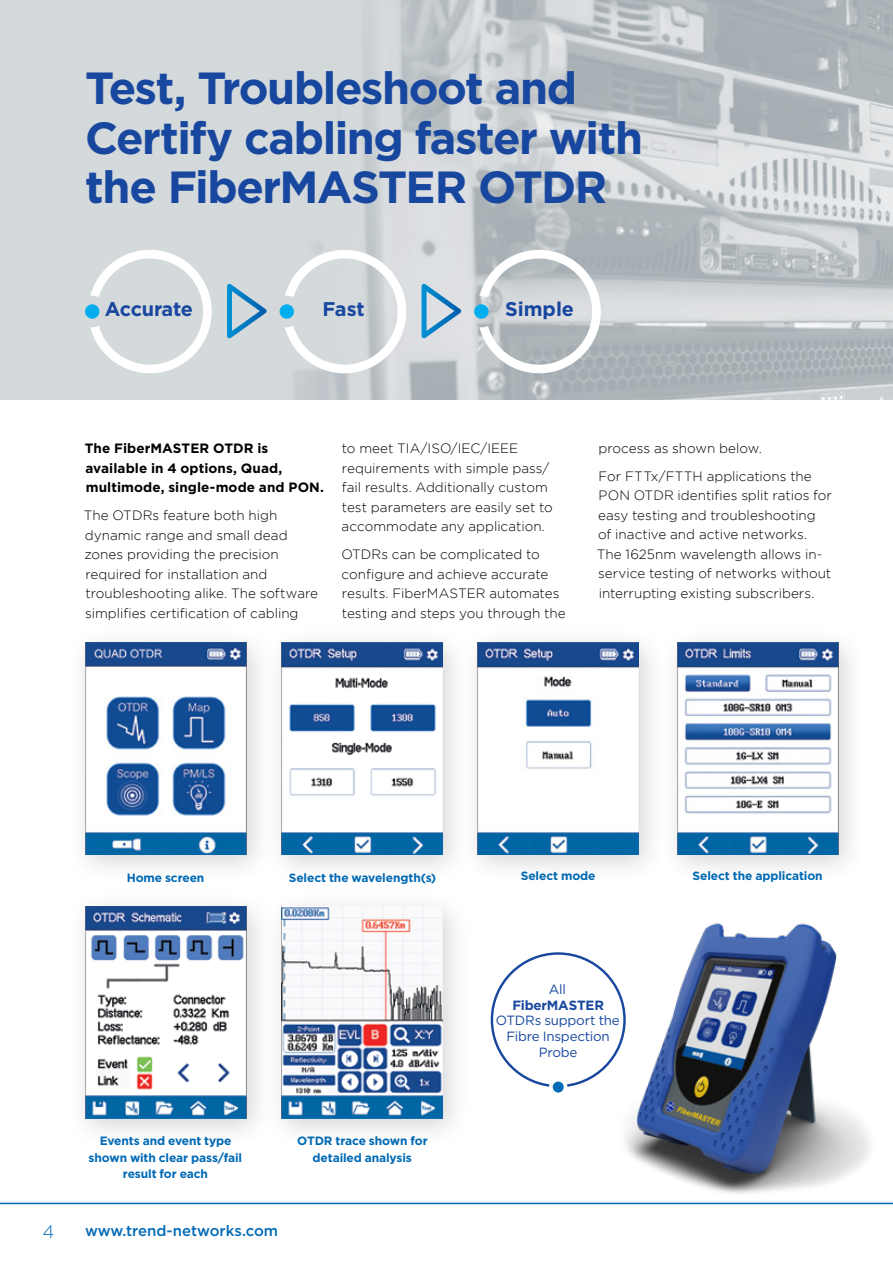
<style>
.page{position:relative;width:893px;height:1263px;background:#fff}
.page>*{position:absolute;margin:0;border:0;box-sizing:border-box;transform-origin:0 0}
.t1{font:700 45px/49.5px "Gotham";letter-spacing:-.035em;color:#17479e}
.t2{font:700 19.8px "Gotham";letter-spacing:-.01em;color:#17479e}
.t3{font:300 18px "Gotham";color:#006ab6}
.t4{font:500 15px "Gotham";color:#006ab6}
.t5{font:300 13.5px/19.5px "Gotham";color:#000}
.t6{font:700 13.5px/19.5px "Gotham";letter-spacing:.005em;color:#000}
.t7{font:13.35px/15.8px "Gotham";letter-spacing:-.02em;color:#17479e;text-align:center}
.t8{font:700 13.35px "Gotham";letter-spacing:-.015em;color:#17479e}
.t9{font:700 12px/16.5px "Gotham";letter-spacing:-.01em;color:#006ab6;text-align:center}
</style>
<div class="page">
<div style="left:0;top:0;width:893px;height:400px;background:#d4d9dc"></div>
<img style="left:279px;top:0;width:614px;height:400px">
<div style="left:66px;top:625px;width:209px;height:260px;background:#000;opacity:.17"></div>
<img style="left:85px;top:642px;width:161px;height:212px">
<div style="left:66px;top:889px;width:209px;height:260px;background:#000;opacity:.17"></div>
<img style="left:85px;top:906px;width:161px;height:212px">
<div style="left:263px;top:625px;width:209px;height:260px;background:#000;opacity:.17"></div>
<img style="left:282px;top:642px;width:161px;height:212px">
<div style="left:263px;top:889px;width:209px;height:260px;background:#000;opacity:.17"></div>
<img style="left:282px;top:906px;width:161px;height:212px">
<div style="left:459px;top:625px;width:209px;height:260px;background:#000;opacity:.17"></div>
<img style="left:478px;top:642px;width:161px;height:212px">
<div style="left:658px;top:625px;width:209px;height:260px;background:#000;opacity:.17"></div>
<img style="left:677px;top:642px;width:161px;height:212px">
<svg style="left:227px;top:284px;width:40px;height:54px"></svg>
<div style="left:85px;top:304px;width:14px;height:15px;background:#00aeef;border-radius:50%"></div>
<svg style="left:90px;top:250px;width:122px;height:123px"></svg>
<div style="left:280px;top:304px;width:14px;height:15px;background:#00aeef;border-radius:50%"></div>
<svg style="left:285px;top:250px;width:121px;height:123px"></svg>
<div style="left:474px;top:304px;width:15px;height:15px;background:#00aeef;border-radius:50%"></div>
<svg style="left:479px;top:250px;width:122px;height:123px"></svg>
<svg style="left:422px;top:284px;width:39px;height:54px"></svg>
<img style="left:595px;top:923px;width:294px;height:280px">
<div style="left:551px;top:1080px;width:15px;height:14px;background:#006ab6;border-radius:50%"></div>
<div style="left:549px;top:1078px;width:18px;height:18px;border:4px solid #fff;border-radius:50%"></div>
<hr style="left:0;top:1203px;width:893px;height:1px;background:#006ab6">
<h1 class="t1" style="left:85px;top:63px;width:560px">Test, Troubleshoot and<br>Certify cabling faster with the FiberMASTER OTDR</h1>
<h2 class="t2" style="left:105px;top:296px;width:89px">Accurate</h2>
<h2 class="t2" style="left:322px;top:296px;width:44px">Fast</h2>
<h2 class="t2" style="left:505px;top:296px;width:71px">Simple</h2>
<p class="t6" style="left:85px;top:438px;width:241px">The FiberMASTER OTDR is available in 4 options, Quad, multimode, single-mode and PON.</p>
<p class="t5" style="left:84px;top:505px;width:236px">The OTDRs feature both high dynamic range and small dead zones providing the precision required for installation and troubleshooting alike. The software simplifies certification of cabling</p>
<p class="t5" style="left:342px;top:438px;width:213px">to meet TIA/ISO/IEC/IEEE requirements with simple pass/ fail results. Additionally custom test parameters are easily set to accommodate any application.</p>
<p class="t5" style="left:341px;top:544px;width:226px">OTDRs can be complicated to configure and achieve accurate results. FiberMASTER automates testing and steps you through the</p>
<p class="t5" style="left:598px;top:434px;width:215px;line-height:28px">process as shown below.<br>For FTTx/FTTH applications the</p>
<p class="t5" style="left:597px;top:486px;width:237px">PON OTDR identifies split ratios for easy testing and troubleshooting<br>of inactive and active networks.<br>The 1625nm wavelength allows in&shy;service testing of networks without interrupting existing subscribers.</p>
<p class="t9" style="left:127px;top:869px;width:79px">Home screen</p>
<p class="t9" style="left:289px;top:869px;width:149px">Select the wavelength(s)</p>
<p class="t9" style="left:89px;top:1132px;width:155px">Events and event type shown with clear pass/fail result for each</p>
<h3 class="t3" style="left:43px;top:1220px;width:13px">4</h3>
<p class="t4" style="left:85px;top:1221px;width:195px">www.trend-networks.com</p>
<p class="t9" style="left:297px;top:1132px;width:132px">OTDR trace shown for detailed analysis</p>
<p class="t9" style="left:521px;top:867px;width:76px">Select mode</p>
<p class="t9" style="left:693px;top:867px;width:132px">Select the application</p>
<p class="t7" style="left:549px;top:981px;width:18px">All</p>
<p class="t8" style="left:512px;top:996px;width:93px">FiberMASTER</p>
<p class="t7" style="left:496px;top:1012px;width:125px">OTDRs support the<br>Fibre Inspection<br>Probe</p>
</div>
